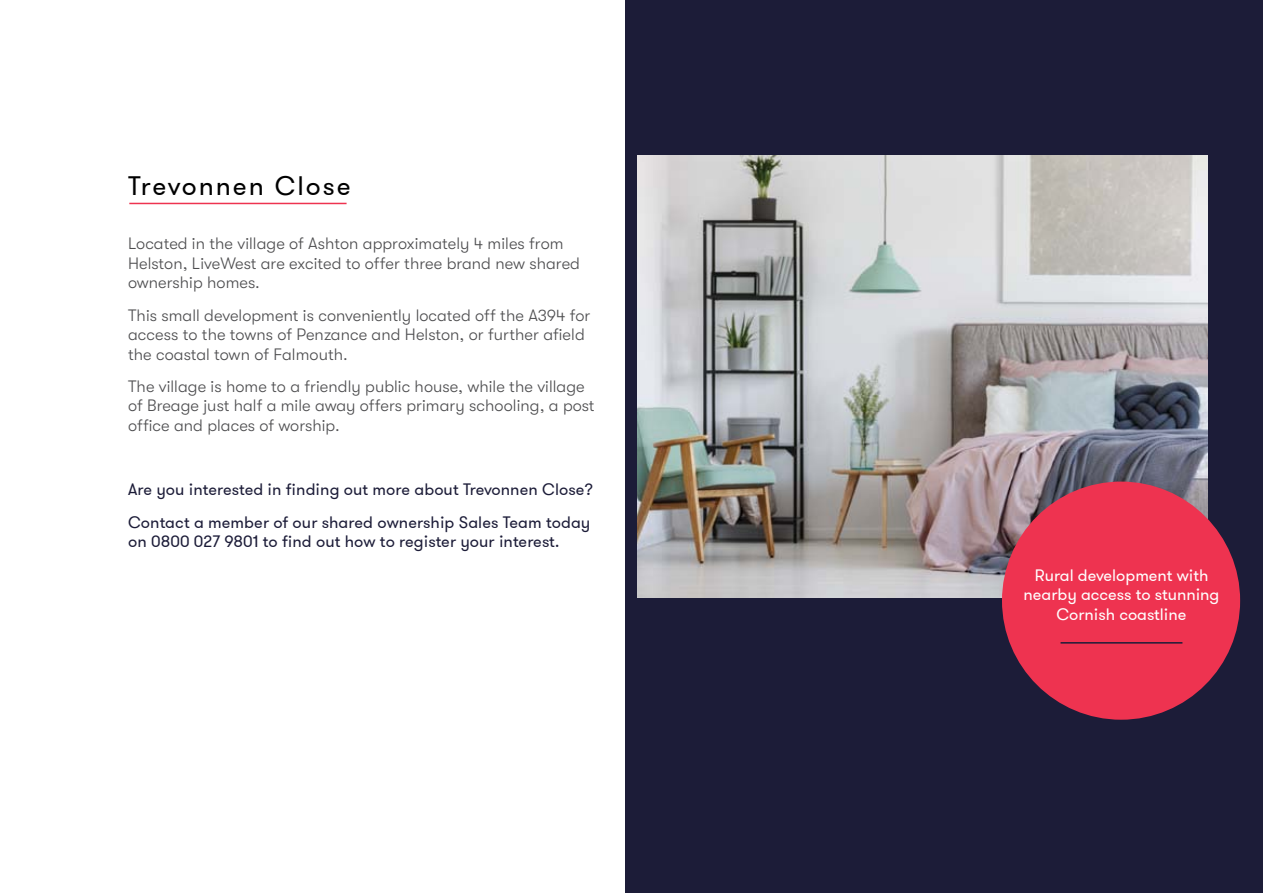
<style>
.page{position:relative;width:1263px;height:893px;background:#fff}
.page>*{position:absolute;margin:0;border:0;box-sizing:border-box;transform-origin:0 0}
.t1{font:26.7px "GT Walsheim";letter-spacing:.075em;color:#000}
.t2{font:300 16.5px/19.5px "GT Walsheim";letter-spacing:.005em;color:#4d4d4f}
.t3{font:16.5px/32.2px "GT Walsheim";letter-spacing:.005em;color:#1c1c38}
.t4{font:16.5px/19.8px "GT Walsheim";color:#fff;text-align:center}
</style>
<div class="page">
<div style="left:625px;top:0;width:638px;height:893px;background:#1c1c38"></div>
<hr style="left:129px;top:203px;width:218px;height:1px;background:#ee3350">
<img style="left:638px;top:155px;width:570px;height:442px">
<div style="left:1002px;top:482px;width:238px;height:238px;background:#ee3350;border-radius:50%"></div>
<hr style="left:1060px;top:642px;width:122px;height:2px;background:#1c1c38">
<h1 class="t1" style="left:128px;top:169px;width:224px">Trevonnen Close</h1>
<p class="t2" style="left:128px;top:234px;width:453px">Located in the village of Ashton approximately 4 miles from<br>Helston, LiveWest are excited to offer three brand new shared ownership homes.</p>
<p class="t2" style="left:128px;top:305px;width:464px">This small development is conveniently located off the A394 for access to the towns of Penzance and Helston, or further afield the coastal town of Falmouth.</p>
<p class="t2" style="left:128px;top:377px;width:468px">The village is home to a friendly public house, while the village of Breage just half a mile away offers primary schooling, a post office and places of worship.</p>
<p class="t3" style="left:128px;top:473px;width:466px">Are you interested in finding out more about Trevonnen Close?<br>Contact a member of our shared ownership Sales Team today</p>
<p class="t3" style="left:128px;top:525px;width:433px">on 0800 027 9801 to find out how to register your interest.</p>
<p class="t4" style="left:1024px;top:565px;width:197px">Rural development with nearby access to stunning<br>Cornish coastline</p>
</div>
